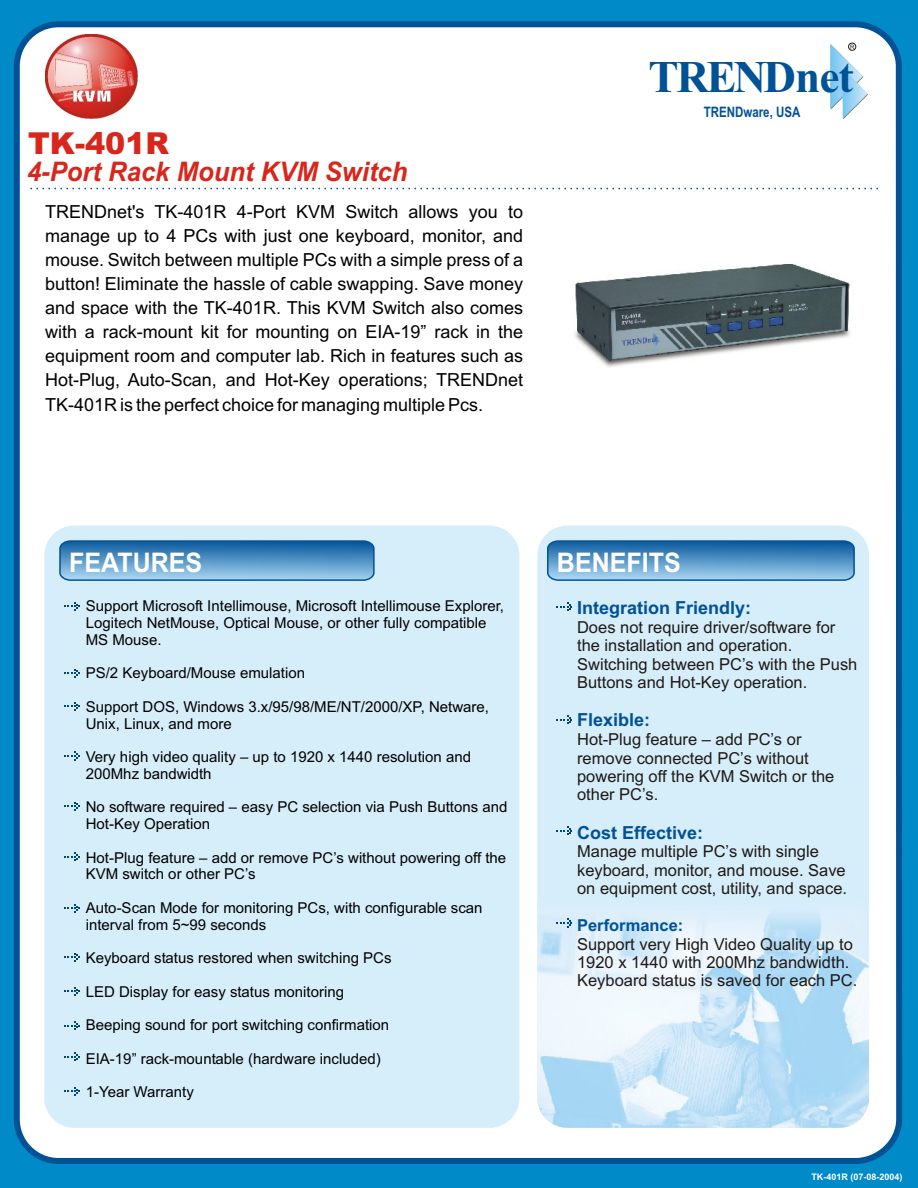
<style>
.page{position:relative;width:918px;height:1188px;background:#008ac7}
.page>*{position:absolute;margin:0;border:0;box-sizing:border-box;transform-origin:0 0}
.t1{font:700 45.3px "Times New Roman";letter-spacing:-.05em;color:#005296}
.t2{font:900 30.3px "Arial";color:#d9261c}
.t3{font:italic 700 27px "Arial";color:#d9261c;scale:.95 1}
.t4{font:700 27px "Arial";color:#fff;scale:.93 1}
.t5{font:18px/24.2px "Arial";color:#000;text-align:justify}
.t6{font:700 18px "Arial";color:#005296}
.t7{font:16.5px/18.5px "Arial";color:#1f1a17}
.t8{font:700 16.5px "Arial";color:#005296}
.t9{font:15px/16.8px "Arial";color:#000}
.t10{font:700 14.4px "Arial";color:#005296;scale:.8 1}
.t11{font:700 9px "Arial";color:#fff}
.t12{font:6.15px "Arial";color:#1f1a17}
</style>
<div class="page">
<div style="left:14px;top:21px;width:888px;height:1143px;background:#fff;border:6px solid #005296;border-radius:42px"></div>
<div style="left:537px;top:526px;width:332px;height:602px;background:#d6edfa;border-radius:30px"></div>
<img style="left:537px;top:917px;width:332px;height:211px">
<div style="left:44px;top:526px;width:475px;height:602px;background:#d6edfa;border-radius:30px"></div>
<svg style="left:64px;top:602px;width:16px;height:9px"></svg>
<svg style="left:547px;top:540px;width:308px;height:41px;background:#5392c4"></svg>
<svg style="left:59px;top:540px;width:316px;height:41px;background:#5392c4"></svg>
<svg style="left:556px;top:602px;width:16px;height:9px"></svg>
<svg style="left:30px;top:188px;width:848px;height:1px"></svg>
<svg style="left:830px;top:44px;width:38px;height:75px"></svg>
<div style="left:848px;top:43px;width:8px;height:8px;border:1px solid #1f1a17;border-radius:50%"></div>
<svg style="left:64px;top:669px;width:16px;height:9px"></svg>
<svg style="left:64px;top:702px;width:16px;height:9px"></svg>
<svg style="left:64px;top:751px;width:16px;height:9px"></svg>
<svg style="left:64px;top:802px;width:16px;height:9px"></svg>
<svg style="left:64px;top:852px;width:16px;height:9px"></svg>
<svg style="left:64px;top:904px;width:16px;height:9px"></svg>
<svg style="left:64px;top:953px;width:16px;height:9px"></svg>
<svg style="left:64px;top:1021px;width:16px;height:9px"></svg>
<svg style="left:64px;top:987px;width:16px;height:9px"></svg>
<svg style="left:64px;top:1052px;width:16px;height:9px"></svg>
<svg style="left:64px;top:1087px;width:16px;height:9px"></svg>
<svg style="left:556px;top:715px;width:16px;height:9px"></svg>
<svg style="left:556px;top:826px;width:16px;height:9px"></svg>
<svg style="left:556px;top:919px;width:16px;height:8px"></svg>
<img style="left:45px;top:34px;width:93px;height:85px">
<img style="left:574px;top:265px;width:276px;height:102px">
<p class="t12" style="left:850px;top:44px;width:6px">R</p>
<h2 class="t2" style="left:28px;top:132px;width:143px">TK-401R</h2>
<h3 class="t3" style="left:27px;top:162px;width:402px">4-Port Rack Mount KVM Switch</h3>
<p class="t5" style="left:45px;top:201px;width:480px">TRENDnet's TK-401R 4-Port KVM Switch allows you to manage up to 4 PCs with just one keyboard, monitor, and mouse. Switch between multiple PCs with a simple press of a button! Eliminate the hassle of cable swapping. Save money and space with the TK-401R. This KVM Switch also comes with a rack-mount kit for mounting on EIA-19” rack in the equipment room and computer lab. Rich in features such as Hot-Plug, Auto-Scan, and Hot-Key operations; TRENDnet TK-401R is the perfect choice for managing multiple Pcs.</p>
<h1 class="t1" style="left:648px;top:61px;width:207px">TRENDnet</h1>
<p class="t10" style="left:704px;top:106px;width:122px">TRENDware, USA</p>
<h3 class="t4" style="left:69px;top:552px;width:145px">FEATURES</h3>
<h3 class="t4" style="left:557px;top:552px;width:135px">BENEFITS</h3>
<p class="t6" style="left:577px;top:601px;width:176px">Integration Friendly:</p>
<p class="t9" style="left:86px;top:599px;width:420px">Support Microsoft Intellimouse, Microsoft Intellimouse Explorer,<br>Logitech NetMouse, Optical Mouse, or other fully compatible<br>MS Mouse.</p>
<p class="t9" style="left:86px;top:666px;width:221px">PS/2 Keyboard/Mouse emulation</p>
<p class="t9" style="left:86px;top:700px;width:405px">Support DOS, Windows 3.x/95/98/ME/NT/2000/XP, Netware,<br>Unix, Linux, and more</p>
<p class="t9" style="left:86px;top:750px;width:387px">Very high video quality – up to 1920 x 1440 resolution and<br>200Mhz bandwidth</p>
<p class="t9" style="left:86px;top:800px;width:423px">No software required – easy PC selection via Push Buttons and<br>Hot-Key Operation</p>
<p class="t9" style="left:86px;top:850px;width:422px">Hot-Plug feature – add or remove PC’s without powering off the<br>KVM switch or other PC’s</p>
<p class="t9" style="left:86px;top:901px;width:398px">Auto-Scan Mode for monitoring PCs, with configurable scan interval from 5~99 seconds</p>
<p class="t9" style="left:86px;top:951px;width:307px">Keyboard status restored when switching PCs</p>
<p class="t9" style="left:86px;top:984px;width:260px">LED Display for easy status monitoring</p>
<p class="t9" style="left:86px;top:1018px;width:305px">Beeping sound for port switching confirmation</p>
<p class="t9" style="left:86px;top:1052px;width:296px">EIA-19” rack-mountable (hardware included)</p>
<p class="t9" style="left:86px;top:1085px;width:110px">1-Year Warranty</p>
<p class="t7" style="left:577px;top:619px;width:282px">Does not require driver/software for the installation and operation.<br>Switching between PC’s with the Push Buttons and Hot-Key operation.</p>
<p class="t6" style="left:577px;top:713px;width:75px">Flexible:</p>
<p class="t7" style="left:577px;top:732px;width:259px">Hot-Plug feature – add PC’s or remove connected PC’s without powering off the KVM Switch or the other PC’s.</p>
<p class="t6" style="left:577px;top:826px;width:128px">Cost Effective:</p>
<p class="t7" style="left:577px;top:844px;width:272px">Manage multiple PC’s with single keyboard, monitor, and mouse. Save on equipment cost, utility, and space.</p>
<p class="t7" style="left:577px;top:936px;width:282px">Support very High Video Quality up to<br>1920 x 1440 with 200Mhz bandwidth.<br>Keyboard status is saved for each PC.</p>
<p class="t8" style="left:577px;top:919px;width:108px">Performance:</p>
<p class="t11" style="left:811px;top:1173px;width:93px">TK-401R (07-08-2004)</p>
</div>
